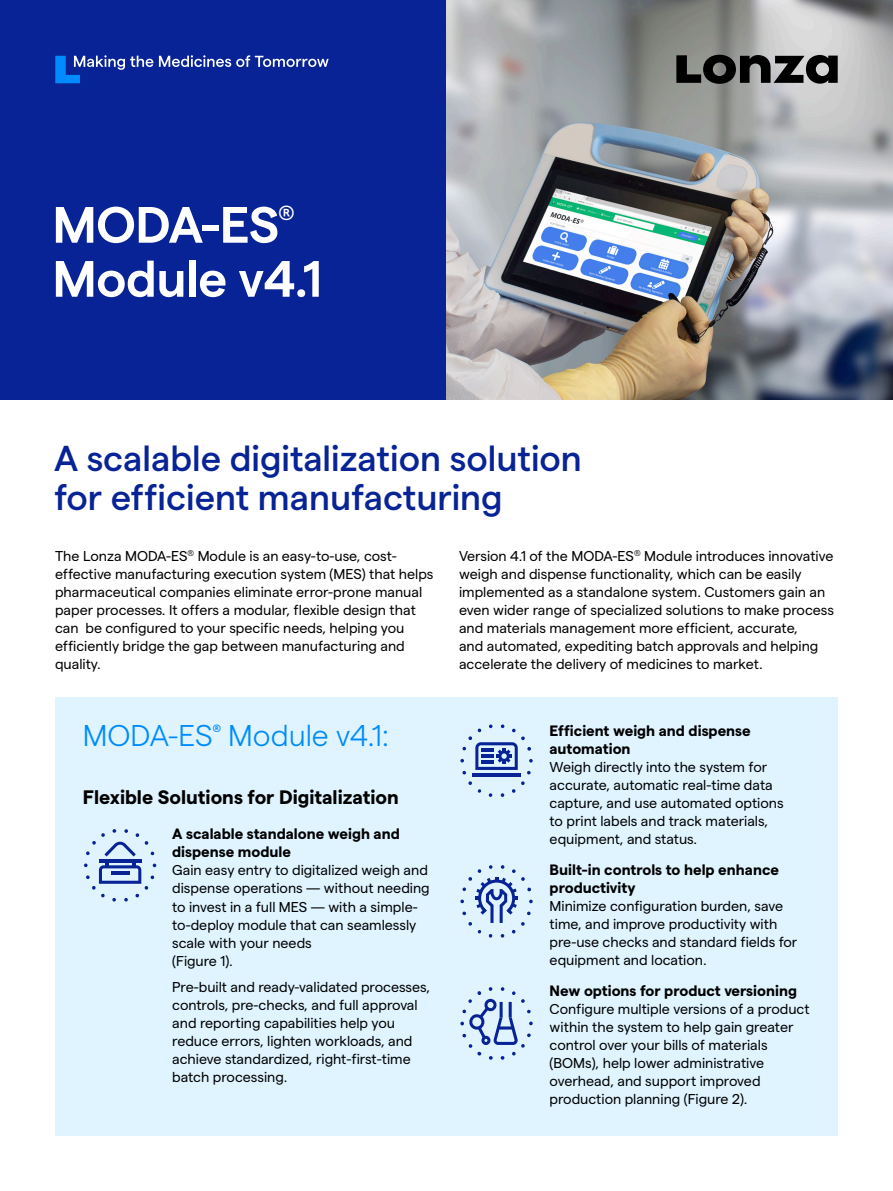
<style>
.page{position:relative;width:893px;height:1191px;background:#fff}
.page>*{position:absolute;margin:0;border:0;box-sizing:border-box;transform-origin:0 0}
.t1{font:600 51px "Matter";letter-spacing:-.01em;color:#fff}
.t2{font:500 36px/39px "Matter";color:#072395}
.t3{font:300 30px "Matter";color:#008bfc}
.t4{font:600 20.4px "Matter";color:#fff}
.t5{font:700 19.5px "Matter";color:#000}
.t6{font:700 15px/18px "Matter";color:#000}
.t7{font:14.25px/18px "Matter";color:#000}
.t8{font:700 10.5px "Matter";color:#008bfc}
</style>
<div class="page">
<div style="left:0;top:0;width:446px;height:400px;background:#072395"></div>
<img style="left:446px;top:0;width:447px;height:400px">
<div style="left:55px;top:698px;width:783px;height:438px;background:#dff4ff"></div>
<svg style="left:84px;top:829px;width:72px;height:72px"></svg>
<svg style="left:460px;top:865px;width:73px;height:72px"></svg>
<svg style="left:489px;top:793px;width:3px;height:4px"></svg>
<svg style="left:501px;top:793px;width:3px;height:4px"></svg>
<svg style="left:468px;top:781px;width:4px;height:4px"></svg>
<svg style="left:512px;top:781px;width:13px;height:12px"></svg>
<hr style="left:472px;top:773px;width:49px;height:3px;background:#072395">
<svg style="left:460px;top:724px;width:73px;height:50px"></svg>
<hr style="left:481px;top:760px;width:12px;height:4px;background:#072395">
<svg style="left:460px;top:987px;width:73px;height:72px"></svg>
<svg style="left:55px;top:55px;width:274px;height:28px"></svg>
<svg style="left:676px;top:55px;width:162px;height:29px;background:#464646"></svg>
<h1 class="t1" style="left:52px;top:187px;width:228px">MODA-ES</h1>
<h3 class="t4" style="left:278px;top:198px;width:18px">®</h3>
<h1 class="t1" style="left:52px;top:241px;width:271px">Module v4.1</h1>
<h2 class="t2" style="left:54px;top:435px;width:530px">A scalable digitalization solution for efficient manufacturing</h2>
<p class="t7" style="left:55px;top:545px;width:380px">The Lonza MODA-ES<sup>®</sup> Module is an easy-to-use, cost&shy;effective manufacturing execution system (MES) that helps pharmaceutical companies eliminate error-prone manual paper processes. It offers a modular, flexible design that can be configured to your specific needs, helping you efficiently bridge the gap between manufacturing and quality.</p>
<p class="t7" style="left:459px;top:545px;width:376px">Version 4.1 of the MODA-ES<sup>®</sup> Module introduces innovative weigh and dispense functionality, which can be easily implemented as a standalone system. Customers gain an even wider range of specialized solutions to make process and materials management more efficient, accurate,<br>and automated, expediting batch approvals and helping accelerate the delivery of medicines to market.</p>
<h3 class="t3" style="left:83px;top:714px;width:131px">MODA-ES</h3>
<p class="t8" style="left:213px;top:720px;width:10px">®</p>
<h3 class="t3" style="left:228px;top:714px;width:163px">Module v4.1:</h3>
<h3 class="t5" style="left:83px;top:783px;width:317px">Flexible Solutions for Digitalization</h3>
<p class="t6" style="left:172px;top:824px;width:229px">A scalable standalone weigh and dispense module</p>
<p class="t7" style="left:172px;top:860px;width:259px">Gain easy entry to digitalized weigh and dispense operations — without needing to invest in a full MES — with a simple&shy;to-deploy module that can seamlessly scale with your needs<br>(Figure 1).</p>
<p class="t7" style="left:172px;top:976px;width:259px">Pre-built and ready-validated processes, controls, pre-checks, and full approval and reporting capabilities help you reduce errors, lighten workloads, and achieve standardized, right-first-time batch processing.</p>
<p class="t6" style="left:550px;top:720px;width:203px">Efficient weigh and dispense automation</p>
<p class="t7" style="left:550px;top:756px;width:236px">Weigh directly into the system for accurate, automatic real-time data capture, and use automated options to print labels and track materials, equipment, and status.</p>
<p class="t6" style="left:550px;top:859px;width:231px">Built-in controls to help enhance productivity</p>
<p class="t7" style="left:550px;top:895px;width:249px">Minimize configuration burden, save time, and improve productivity with pre-use checks and standard fields for equipment and location.</p>
<p class="t6" style="left:550px;top:980px;width:249px">New options for product versioning</p>
<p class="t7" style="left:550px;top:998px;width:261px">Configure multiple versions of a product within the system to help gain greater control over your bills of materials (BOMs), help lower administrative overhead, and support improved production planning (Figure 2).</p>
</div>
